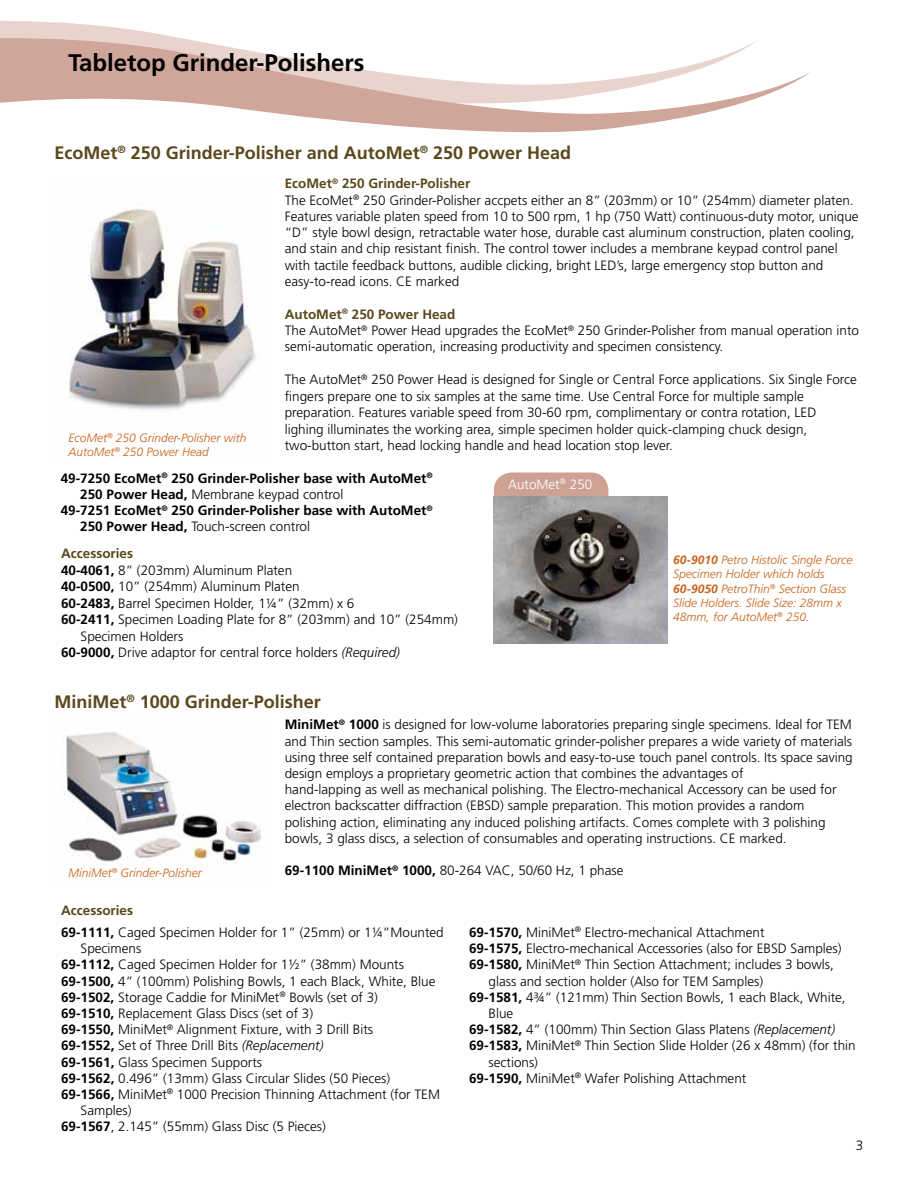
<style>
.page{position:relative;width:918px;height:1188px;background:#fff}
.page>*{position:absolute;margin:0;border:0;box-sizing:border-box;transform-origin:0 0}
.t1{font:700 24px "Frutiger LT Std";color:#000}
.t2{font:700 18px "Frutiger LT Std";color:#5a481c}
.t3{font:300 13.5px/16.2px "Frutiger LT Std";color:#000}
.t4{font:700 13.5px "Frutiger LT Std";color:#000}
.t5{font:700 13.5px "Frutiger LT Std";color:#5a481c}
.t6{font:300 13.5px "Frutiger LT Std";color:#fff}
.t7{font:italic 300 12px/14.2px "Frutiger LT Std";color:#c96319}
.s1{font-weight:700;color:#5a481c}
.s2{font-weight:700}
.s3{font-style:italic}
</style>
<div class="page">
<div style="left:494px;top:472px;width:114px;height:113px;background:#cea195;border-radius:18px"></div>
<svg style="left:0;top:21px;width:761px;height:112px"></svg>
<img style="left:69px;top:209px;width:187px;height:201px">
<img style="left:494px;top:497px;width:174px;height:147px">
<img style="left:64px;top:732px;width:197px;height:131px">
<h1 class="t1" style="left:68px;top:48px;width:298px">Tabletop Grinder-Polishers</h1>
<h2 class="t2" style="left:54px;top:142px;width:518px">EcoMet<sup>®</sup> 250 Grinder-Polisher and AutoMet<sup>®</sup> 250 Power Head</h2>
<p class="t3" style="left:285px;top:176px;width:575px"><span class="s1">EcoMet</span><sup>®</sup> <span class="s1">250 Grinder-Polisher<br></span>The EcoMet<sup>®</sup> 250 Grinder-Polisher accpets either an 8” (203mm) or 10” (254mm) diameter platen.<br>Features variable platen speed from 10 to 500 rpm, 1 hp (750 Watt) continuous-duty motor, unique “D” style bowl design, retractable water hose, durable cast aluminum construction, platen cooling, and stain and chip resistant finish. The control tower includes a membrane keypad control panel with tactile feedback buttons, audible clicking, bright LED’s, large emergency stop button and easy-to-read icons. CE marked</p>
<p class="t3" style="left:285px;top:306px;width:576px"><span class="s1">AutoMet</span><sup>®</sup> <span class="s1">250 Power Head<br></span>The AutoMet<sup>®</sup> Power Head upgrades the EcoMet<sup>®</sup> 250 Grinder-Polisher from manual operation into semi-automatic operation, increasing productivity and specimen consistency.</p>
<p class="t3" style="left:285px;top:372px;width:574px">The AutoMet<sup>®</sup> 250 Power Head is designed for Single or Central Force applications. Six Single Force fingers prepare one to six samples at the same time. Use Central Force for multiple sample preparation. Features variable speed from 30-60 rpm, complimentary or contra rotation, LED lighing illuminates the working area, simple specimen holder quick-clamping chuck design, two-button start, head locking handle and head location stop lever.</p>
<p class="t7" style="left:68px;top:430px;width:180px">EcoMet<sup>®</sup> 250 Grinder-Polisher with<br>AutoMet<sup>®</sup> 250 Power Head</p>
<p class="t4" style="left:61px;top:470px;width:373px">49-7250 EcoMet<sup>®</sup> 250 Grinder-Polisher base with AutoMet<sup>®</sup></p>
<p class="t3" style="left:80px;top:486px;width:265px"><span class="s2">250 Power Head,</span> Membrane keypad control</p>
<p class="t4" style="left:61px;top:502px;width:373px">49-7251 EcoMet<sup>®</sup> 250 Grinder-Polisher base with AutoMet<sup>®</sup></p>
<p class="t3" style="left:80px;top:519px;width:231px"><span class="s2">250 Power Head,</span> Touch-screen control</p>
<p class="t5" style="left:61px;top:545px;width:73px">Accessories</p>
<p class="t3" style="left:61px;top:562px;width:233px"><span class="s2">40-4061,</span> 8” (203mm) Aluminum Platen</p>
<p class="t3" style="left:61px;top:579px;width:240px"><span class="s2">40-0500,</span> 10” (254mm) Aluminum Platen</p>
<p class="t3" style="left:61px;top:595px;width:295px"><span class="s2">60-2483,</span> Barrel Specimen Holder, 1¼” (32mm) x 6</p>
<p class="t3" style="left:61px;top:612px;width:398px"><span class="s2">60-2411,</span> Specimen Loading Plate for 8” (203mm) and 10” (254mm)</p>
<p class="t3" style="left:81px;top:628px;width:104px">Specimen Holders</p>
<p class="t3" style="left:61px;top:645px;width:340px"><span class="s2">60-9000,</span> Drive adaptor for central force holders <span class="s3">(Required)</span></p>
<p class="t6" style="left:508px;top:476px;width:86px">AutoMet<sup>®</sup> 250</p>
<p class="t7" style="left:673px;top:553px;width:181px"><span class="s2">60-9010</span> Petro Histolic Single Force<br>Specimen Holder which holds<br><span class="s2">60-9050</span> PetroThin<sup>®</sup> Section Glass<br>Slide Holders. Slide Size: 28mm x<br>48mm, for AutoMet<sup>®</sup> 250.</p>
<h2 class="t2" style="left:54px;top:691px;width:268px">MiniMet<sup>®</sup> 1000 Grinder-Polisher</h2>
<p class="t3" style="left:285px;top:717px;width:569px"><span class="s2">MiniMet</span><sup>®</sup> <span class="s2">1000</span> is designed for low-volume laboratories preparing single specimens. Ideal for TEM and Thin section samples. This semi-automatic grinder-polisher prepares a wide variety of materials using three self contained preparation bowls and easy-to-use touch panel controls. Its space saving design employs a proprietary geometric action that combines the advantages of<br>hand-lapping as well as mechanical polishing. The Electro-mechanical Accessory can be used for electron backscatter diffraction (EBSD) sample preparation. This motion provides a random polishing action, eliminating any induced polishing artifacts. Comes complete with 3 polishing bowls, 3 glass discs, a selection of consumables and operating instructions. CE marked.</p>
<p class="t3" style="left:285px;top:863px;width:340px"><span class="s2">69-1100 MiniMet</span><sup>®</sup> <span class="s2">1000,</span> 80-264 VAC, 50/60 Hz, 1 phase</p>
<p class="t7" style="left:68px;top:866px;width:135px">MiniMet<sup>®</sup> Grinder-Polisher</p>
<p class="t5" style="left:61px;top:902px;width:73px">Accessories</p>
<p class="t3" style="left:61px;top:924px;width:384px"><span class="s2">69-1111,</span> Caged Specimen Holder for 1” (25mm) or 1¼”Mounted</p>
<p class="t3" style="left:81px;top:941px;width:62px">Specimens</p>
<p class="t3" style="left:61px;top:957px;width:344px"><span class="s2">69-1112,</span> Caged Specimen Holder for 1½” (38mm) Mounts</p>
<p class="t3" style="left:61px;top:973px;width:376px"><span class="s2">69-1500,</span> 4” (100mm) Polishing Bowls, 1 each Black, White, Blue</p>
<p class="t3" style="left:61px;top:989px;width:318px"><span class="s2">69-1502,</span> Storage Caddie for MiniMet<sup>®</sup> Bowls (set of 3)</p>
<p class="t3" style="left:61px;top:1005px;width:254px"><span class="s2">69-1510,</span> Replacement Glass Discs (set of 3)</p>
<p class="t3" style="left:61px;top:1022px;width:314px"><span class="s2">69-1550,</span> MiniMet<sup>®</sup> Alignment Fixture, with 3 Drill Bits</p>
<p class="t3" style="left:61px;top:1038px;width:264px"><span class="s2">69-1552,</span> Set of Three Drill Bits <span class="s3">(Replacement)</span></p>
<p class="t3" style="left:61px;top:1054px;width:203px"><span class="s2">69-1561,</span> Glass Specimen Supports</p>
<p class="t3" style="left:61px;top:1070px;width:331px"><span class="s2">69-1562,</span> 0.496” (13mm) Glass Circular Slides (50 Pieces)</p>
<p class="t3" style="left:61px;top:1086px;width:380px"><span class="s2">69-1566,</span> MiniMet<sup>®</sup> 1000 Precision Thinning Attachment (for TEM</p>
<p class="t3" style="left:81px;top:1103px;width:53px">Samples)</p>
<p class="t3" style="left:61px;top:1119px;width:266px"><span class="s2">69-1567</span>, 2.145” (55mm) Glass Disc (5 Pieces)</p>
<p class="t3" style="left:469px;top:924px;width:297px"><span class="s2">69-1570,</span> MiniMet<sup>®</sup> Electro-mechanical Attachment</p>
<p class="t3" style="left:469px;top:941px;width:374px"><span class="s2">69-1575,</span> Electro-mechanical Accessories (also for EBSD Samples)</p>
<p class="t3" style="left:469px;top:957px;width:366px"><span class="s2">69-1580,</span> MiniMet<sup>®</sup> Thin Section Attachment; includes 3 bowls,</p>
<p class="t3" style="left:489px;top:973px;width:276px">glass and section holder (Also for TEM Samples)</p>
<p class="t3" style="left:469px;top:989px;width:378px"><span class="s2">69-1581,</span> 4¾” (121mm) Thin Section Bowls, 1 each Black, White,</p>
<p class="t3" style="left:489px;top:1005px;width:26px">Blue</p>
<p class="t3" style="left:469px;top:1022px;width:368px"><span class="s2">69-1582,</span> 4” (100mm) Thin Section Glass Platens <span class="s3">(Replacement)</span></p>
<p class="t3" style="left:469px;top:1038px;width:388px"><span class="s2">69-1583,</span> MiniMet<sup>®</sup> Thin Section Slide Holder (26 x 48mm) (for thin</p>
<p class="t3" style="left:489px;top:1054px;width:51px">sections)</p>
<p class="t3" style="left:469px;top:1070px;width:279px"><span class="s2">69-1590,</span> MiniMet<sup>®</sup> Wafer Polishing Attachment</p>
<p class="t3" style="left:856px;top:1138px;width:9px">3</p>
</div>
